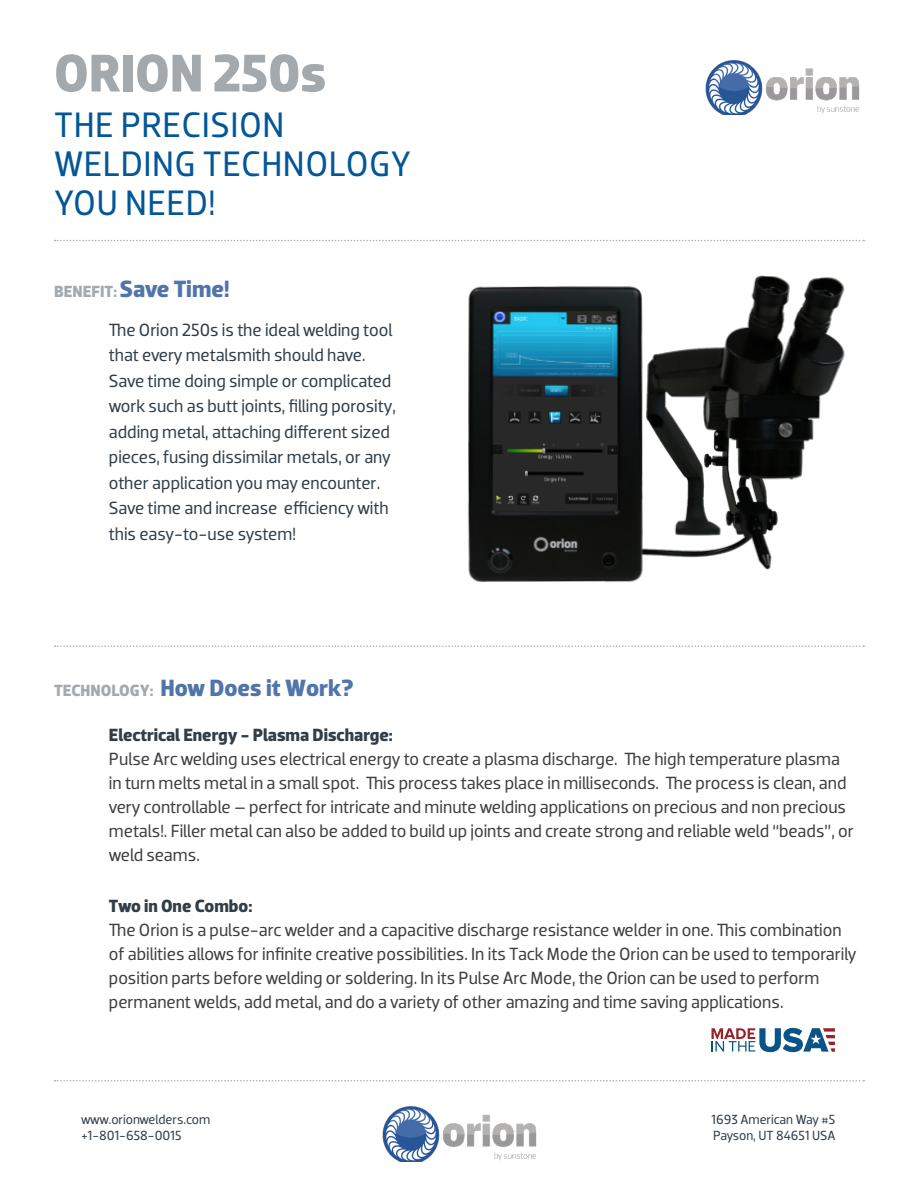
<style>
.page{position:relative;width:918px;height:1188px;background:#fff}
.page>*{position:absolute;margin:0;border:0;box-sizing:border-box;transform-origin:0 0}
.t1{font:700 54px "Dobra";color:#a3a9ad}
.t2{font:36px "Dobra";letter-spacing:.015em;color:#035796}
.t3{font:700 24px "Dobra";color:#5175ab}
.t4{font:18px/24px "Dobra";color:#3e3e3f}
.t5{font:18px/25.5px "Dobra";color:#313e48}
.t6{font:700 18px "Dobra";letter-spacing:-.005em;color:#313e48}
.t7{font:13.5px "Dobra";color:#313e48}
.s1{font-size:16.5px;color:#a3a9ad}
</style>
<div class="page">
<img style="left:382px;top:1106px;width:155px;height:56px">
<svg style="left:55px;top:1080px;width:809px;height:2px"></svg>
<svg style="left:55px;top:240px;width:809px;height:1px"></svg>
<svg style="left:55px;top:645px;width:809px;height:2px"></svg>
<img style="left:467px;top:275px;width:378px;height:307px">
<img style="left:705px;top:60px;width:155px;height:55px">
<svg style="left:711px;top:1028px;width:124px;height:24px"></svg>
<p class="t1" style="left:54px;top:42px;width:274px">ORION 250s</p>
<p class="t2" style="left:54px;top:104px;width:232px">THE PRECISION</p>
<p class="t2" style="left:54px;top:143px;width:358px">WELDING TECHNOLOGY</p>
<p class="t2" style="left:54px;top:182px;width:163px">YOU NEED!</p>
<p class="t3" style="left:54px;top:275px;width:177px"><span class="s1">BENEFIT:</span> Save Time!</p>
<p class="t5" style="left:109px;top:317px;width:288px">The Orion 250s is the ideal welding tool that every metalsmith should have.<br>Save time doing simple or complicated work such as butt joints, filling porosity, adding metal, attaching different sized pieces, fusing dissimilar metals, or any other application you may encounter.<br>Save time and increase efficiency with this easy-to-use system!</p>
<p class="t3" style="left:54px;top:674px;width:301px"><span class="s1">TECHNOLOGY:</span> How Does it Work?</p>
<p class="t6" style="left:109px;top:724px;width:286px">Electrical Energy - Plasma Discharge:</p>
<p class="t4" style="left:109px;top:747px;width:747px">Pulse Arc welding uses electrical energy to create a plasma discharge. The high temperature plasma in turn melts metal in a small spot. This process takes place in milliseconds. The process is clean, and very controllable – perfect for intricate and minute welding applications on precious and non precious metals!. Filler metal can also be added to build up joints and create strong and reliable weld “beads”, or weld seams.</p>
<p class="t6" style="left:109px;top:895px;width:145px">Two in One Combo:</p>
<p class="t4" style="left:109px;top:918px;width:749px">The Orion is a pulse-arc welder and a capacitive discharge resistance welder in one. This combination of abilities allows for infinite creative possibilities. In its Tack Mode the Orion can be used to temporarily position parts before welding or soldering. In its Pulse Arc Mode, the Orion can be used to perform permanent welds, add metal, and do a variety of other amazing and time saving applications.</p>
<p class="t7" style="left:81px;top:1112px;width:131px">www.orionwelders.com</p>
<p class="t7" style="left:81px;top:1128px;width:102px">+1-801-658-0015</p>
<p class="t7" style="left:712px;top:1112px;width:125px">1693 American Way #5</p>
<p class="t7" style="left:713px;top:1128px;width:124px">Payson, UT 84651 USA</p>
</div>
